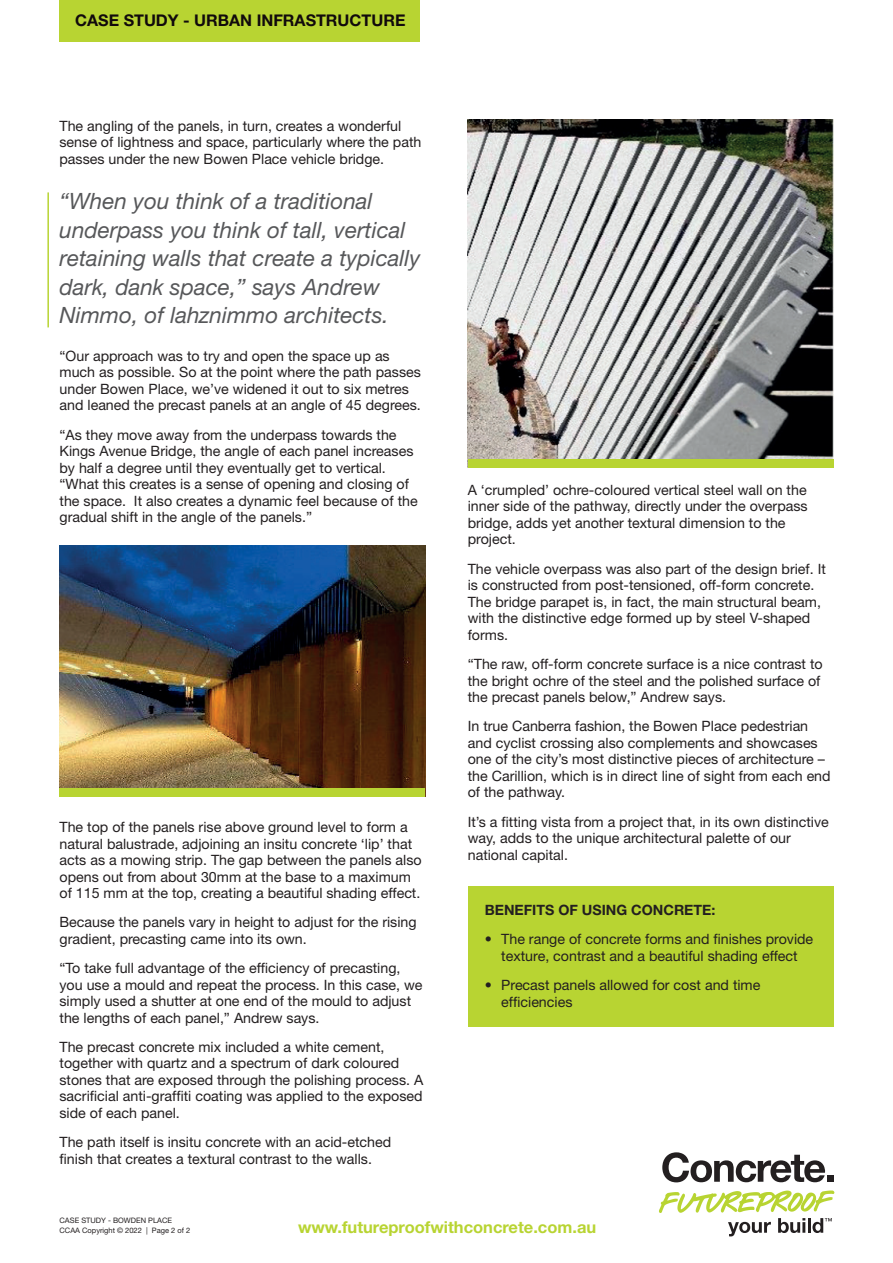
<style>
.page{position:relative;width:893px;height:1263px;background:#fff}
.page>*{position:absolute;margin:0;border:0;box-sizing:border-box;transform-origin:0 0}
.t1{font:italic 22.5px/28.5px "Helvetica Neue";color:#57585a}
.t2{font:700 16.5px "Helvetica Neue";color:#b8d432}
.t3{font:700 16.2px "Helvetica Neue";color:#110a0c}
.t4{font:14.25px/16.5px "Helvetica Neue";color:#231f20}
.t5{font:700 14.25px "Helvetica Neue";color:#231f20}
.t6{font:7.5px/10.5px "Helvetica Neue";color:#231f20}
</style>
<div class="page">
<svg style="left:662px;top:1152px;width:163px;height:30px"></svg>
<div style="left:827px;top:1175px;width:6px;height:7px;background:#231f20"></div>
<svg style="left:659px;top:1190px;width:175px;height:46px"></svg>
<div style="left:468px;top:886px;width:365px;height:140px;background:#b8d432"></div>
<img style="left:60px;top:546px;width:365px;height:242px">
<img style="left:468px;top:119px;width:365px;height:340px">
<hr style="left:47px;top:192px;width:2px;height:135px;background:#b8d432">
<div style="left:468px;top:459px;width:365px;height:9px;background:#b8d432"></div>
<div style="left:60px;top:788px;width:365px;height:9px;background:#b8d432"></div>
<div style="left:60px;top:0;width:360px;height:41px;background:#b8d432"></div>
<p class="t3" style="left:75px;top:10px;width:332px">CASE STUDY - URBAN INFRASTRUCTURE</p>
<p class="t4" style="left:60px;top:117px;width:363px">The angling of the panels, in turn, creates a wonderful sense of lightness and space, particularly where the path passes under the new Bowen Place vehicle bridge.</p>
<h1 class="t1" style="left:60px;top:187px;width:362px">“When you think of a traditional underpass you think of tall, vertical retaining walls that create a typically dark, dank space,” says Andrew Nimmo, of lahznimmo architects.</h1>
<p class="t4" style="left:60px;top:347px;width:363px">“Our approach was to try and open the space up as much as possible. So at the point where the path passes under Bowen Place, we’ve widened it out to six metres and leaned the precast panels at an angle of 45 degrees.</p>
<p class="t4" style="left:60px;top:426px;width:360px">“As they move away from the underpass towards the Kings Avenue Bridge, the angle of each panel increases by half a degree until they eventually get to vertical. “What this creates is a sense of opening and closing of the space. It also creates a dynamic feel because of the gradual shift in the angle of the panels.”</p>
<p class="t4" style="left:60px;top:818px;width:364px">The top of the panels rise above ground level to form a natural balustrade, adjoining an insitu concrete ‘lip’ that acts as a mowing strip. The gap between the panels also opens out from about 30mm at the base to a maximum of 115 mm at the top, creating a beautiful shading effect.</p>
<p class="t4" style="left:60px;top:914px;width:359px">Because the panels vary in height to adjust for the rising gradient, precasting came into its own.</p>
<p class="t4" style="left:60px;top:959px;width:364px">“To take full advantage of the efficiency of precasting, you use a mould and repeat the process. In this case, we simply used a shutter at one end of the mould to adjust the lengths of each panel,” Andrew says.</p>
<p class="t4" style="left:60px;top:1038px;width:365px">The precast concrete mix included a white cement, together with quartz and a spectrum of dark coloured stones that are exposed through the polishing process. A sacrificial anti-graffiti coating was applied to the exposed side of each panel.</p>
<p class="t4" style="left:60px;top:1133px;width:333px">The path itself is insitu concrete with an acid-etched finish that creates a textural contrast to the walls.</p>
<p class="t4" style="left:468px;top:481px;width:341px">A ‘crumpled’ ochre-coloured vertical steel wall on the inner side of the pathway, directly under the overpass bridge, adds yet another textural dimension to the project.</p>
<p class="t4" style="left:468px;top:560px;width:360px">The vehicle overpass was also part of the design brief. It is constructed from post-tensioned, off-form concrete.<br>The bridge parapet is, in fact, the main structural beam, with the distinctive edge formed up by steel V-shaped forms.</p>
<p class="t4" style="left:468px;top:655px;width:356px">“The raw, off-form concrete surface is a nice contrast to the bright ochre of the steel and the polished surface of the precast panels below,” Andrew says.</p>
<p class="t4" style="left:468px;top:718px;width:364px">In true Canberra fashion, the Bowen Place pedestrian and cyclist crossing also complements and showcases one of the city’s most distinctive pieces of architecture – the Carillion, which is in direct line of sight from each end of the pathway.</p>
<p class="t4" style="left:468px;top:813px;width:363px">It’s a fitting vista from a project that, in its own distinctive way, adds to the unique architectural palette of our national capital.</p>
<p class="t5" style="left:485px;top:901px;width:232px">BENEFITS OF USING CONCRETE:</p>
<p class="t4" style="left:485px;top:931px;width:330px;text-align:center">• The range of concrete forms and finishes provide texture, contrast and a beautiful shading effect</p>
<p class="t4" style="left:501px;top:977px;width:261px;text-indent:-17px">• Precast panels allowed for cost and time efficiencies</p>
<p class="t6" style="left:60px;top:1215px;width:132px">CASE STUDY - BOWDEN PLACE<br>CCAA Copyright © 2022 | Page 2 of 2</p>
<p class="t2" style="left:298px;top:1217px;width:300px">www.futureproofwithconcrete.com.au</p>
</div>
